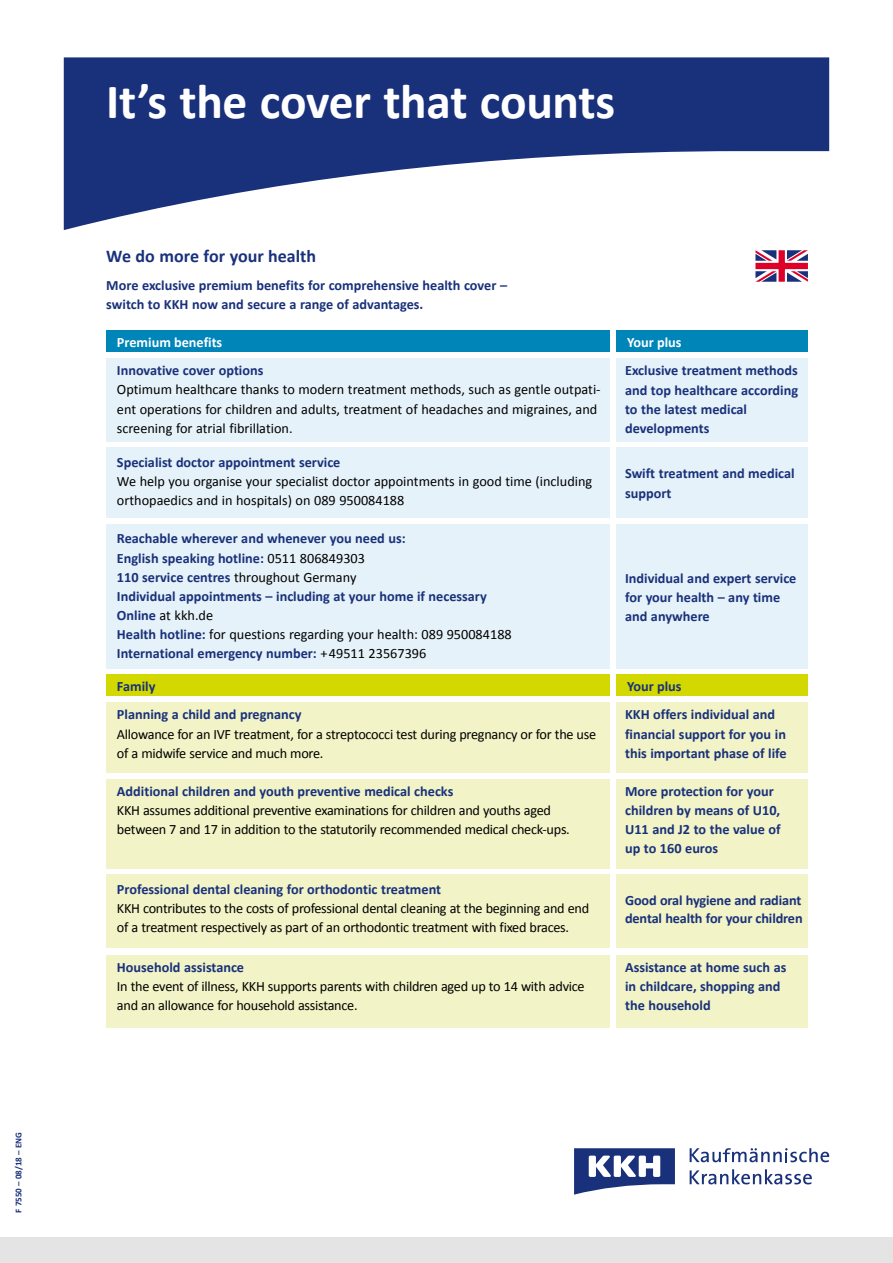
<style>
.page{position:relative;width:893px;height:1263px;background:#fff}
.page>*{position:absolute;margin:0;border:0;box-sizing:border-box;transform-origin:0 0}
.t1{font:700 49.5px "Calibri";letter-spacing:-.01em;color:#fff}
.t2{font:700 18px "Calibri";color:#19317b}
.t3{font:700 14.25px/19.2px "Calibri";color:#19317b}
.t4{font:14.25px/19.2px "Calibri";letter-spacing:-.02em;color:#000}
.t5{font:14.25px/19.2px "Calibri";color:#000}
.t6{font:700 14.25px "Calibri";color:#fff}
.t7{font:700 9px "Calibri";color:#19317b}
.s1{font-weight:400;color:#000}
</style>
<div class="page">
<div style="left:106px;top:331px;width:504px;height:21px;background:#0085b8"></div>
<div style="left:106px;top:358px;width:504px;height:84px;background:#e6f2f9"></div>
<div style="left:106px;top:702px;width:504px;height:70px;background:#f2f3c6"></div>
<div style="left:617px;top:702px;width:191px;height:70px;background:#f2f3c6"></div>
<div style="left:106px;top:779px;width:504px;height:89px;background:#f2f3c6"></div>
<div style="left:617px;top:779px;width:191px;height:89px;background:#f2f3c6"></div>
<div style="left:106px;top:955px;width:504px;height:72px;background:#f2f3c6"></div>
<div style="left:617px;top:955px;width:191px;height:72px;background:#f2f3c6"></div>
<div style="left:106px;top:874px;width:504px;height:74px;background:#f2f3c6"></div>
<div style="left:617px;top:874px;width:191px;height:74px;background:#f2f3c6"></div>
<div style="left:617px;top:358px;width:191px;height:84px;background:#e6f2f9"></div>
<div style="left:106px;top:448px;width:504px;height:70px;background:#e6f2f9"></div>
<div style="left:617px;top:448px;width:191px;height:70px;background:#e6f2f9"></div>
<div style="left:106px;top:524px;width:504px;height:145px;background:#e6f2f9"></div>
<div style="left:617px;top:524px;width:191px;height:145px;background:#e6f2f9"></div>
<div style="left:106px;top:675px;width:504px;height:21px;background:#d3d800"></div>
<div style="left:617px;top:331px;width:191px;height:21px;background:#0085b8"></div>
<div style="left:617px;top:675px;width:191px;height:21px;background:#d3d800"></div>
<svg style="left:64px;top:57px;width:765px;height:173px;fill:#19317b"></svg>
<div style="left:0;top:1237px;width:893px;height:26px;background:#e4e4e4"></div>
<svg style="left:574px;top:1148px;width:101px;height:47px"></svg>
<svg style="left:690px;top:1169px;width:122px;height:15px"></svg>
<svg style="left:690px;top:1148px;width:139px;height:14px"></svg>
<svg style="left:755px;top:250px;width:53px;height:32px"></svg>
<p class="t7" style="left:13px;top:1213px;width:82px;rotate:-90deg">F 7550 – 08/18 – ENG</p>
<h1 class="t1" style="left:106px;top:70px;width:511px">It’s the cover that counts</h1>
<p class="t2" style="left:106px;top:245px;width:211px">We do more for your health</p>
<p class="t3" style="left:106px;top:276px;width:402px">More exclusive premium benefits for comprehensive health cover – switch to KKH now and secure a range of advantages.</p>
<p class="t6" style="left:117px;top:333px;width:107px">Premium benefits</p>
<p class="t3" style="left:117px;top:361px;width:148px">Innovative cover options</p>
<p class="t5" style="left:117px;top:380px;width:485px">Optimum healthcare thanks to modern treatment methods, such as gentle outpati&shy;ent operations for children and adults, treatment of headaches and migraines, and screening for atrial fibrillation.</p>
<p class="t3" style="left:117px;top:452px;width:225px">Specialist doctor appointment service</p>
<p class="t5" style="left:117px;top:472px;width:477px">We help you organise your specialist doctor appointments in good time (including orthopaedics and in hospitals) on 089 950084188</p>
<p class="t3" style="left:117px;top:529px;width:396px">Reachable wherever and whenever you need us:<br>English speaking hotline: <span class="s1">0511 806849303<br></span>110 service centres <span class="s1">throughout Germany<br></span>Individual appointments – including at your home if necessary Online <span class="s1">at kkh.de<br></span>Health hotline: <span class="s1">for questions regarding your health: 089 950084188<br></span>International emergency number: <span class="s1">+ 49511 23567396</span></p>
<p class="t3" style="left:117px;top:672px;width:186px;line-height:28.7px">Family<br>Planning a child and pregnancy</p>
<p class="t4" style="left:117px;top:724px;width:481px">Allowance for an IVF treatment, for a streptococci test during pregnancy or for the use of a midwife service and much more.</p>
<p class="t3" style="left:117px;top:782px;width:338px">Additional children and youth preventive medical checks</p>
<p class="t4" style="left:117px;top:801px;width:454px">KKH assumes additional preventive examinations for children and youths aged between 7 and 17 in addition to the statutorily recommended medical check-ups.</p>
<p class="t3" style="left:117px;top:879px;width:326px">Professional dental cleaning for orthodontic treatment</p>
<p class="t4" style="left:117px;top:898px;width:474px">KKH contributes to the costs of professional dental cleaning at the beginning and end of a treatment respectively as part of an orthodontic treatment with fixed braces.</p>
<p class="t3" style="left:117px;top:957px;width:129px">Household assistance</p>
<p class="t4" style="left:117px;top:977px;width:469px">In the event of illness, KKH supports parents with children aged up to 14 with advice and an allowance for household assistance.</p>
<p class="t6" style="left:627px;top:333px;width:56px">Your plus</p>
<p class="t3" style="left:625px;top:361px;width:175px">Exclusive treatment methods and top healthcare according to the latest medical developments</p>
<p class="t3" style="left:625px;top:464px;width:171px">Swift treatment and medical support</p>
<p class="t3" style="left:625px;top:568px;width:173px">Individual and expert service for your health – any time and anywhere</p>
<p class="t3" style="left:627px;top:676px;width:56px">Your plus</p>
<p class="t3" style="left:625px;top:705px;width:163px">KKH offers individual and financial support for you in this important phase of life</p>
<p class="t3" style="left:625px;top:782px;width:157px">More protection for your children by means of U10,<br>U11 and J2 to the value of up to 160 euros</p>
<p class="t3" style="left:625px;top:891px;width:179px;line-height:18px">Good oral hygiene and radiant dental health for your children</p>
<p class="t3" style="left:625px;top:957px;width:163px">Assistance at home such as in childcare, shopping and the household</p>
</div>
